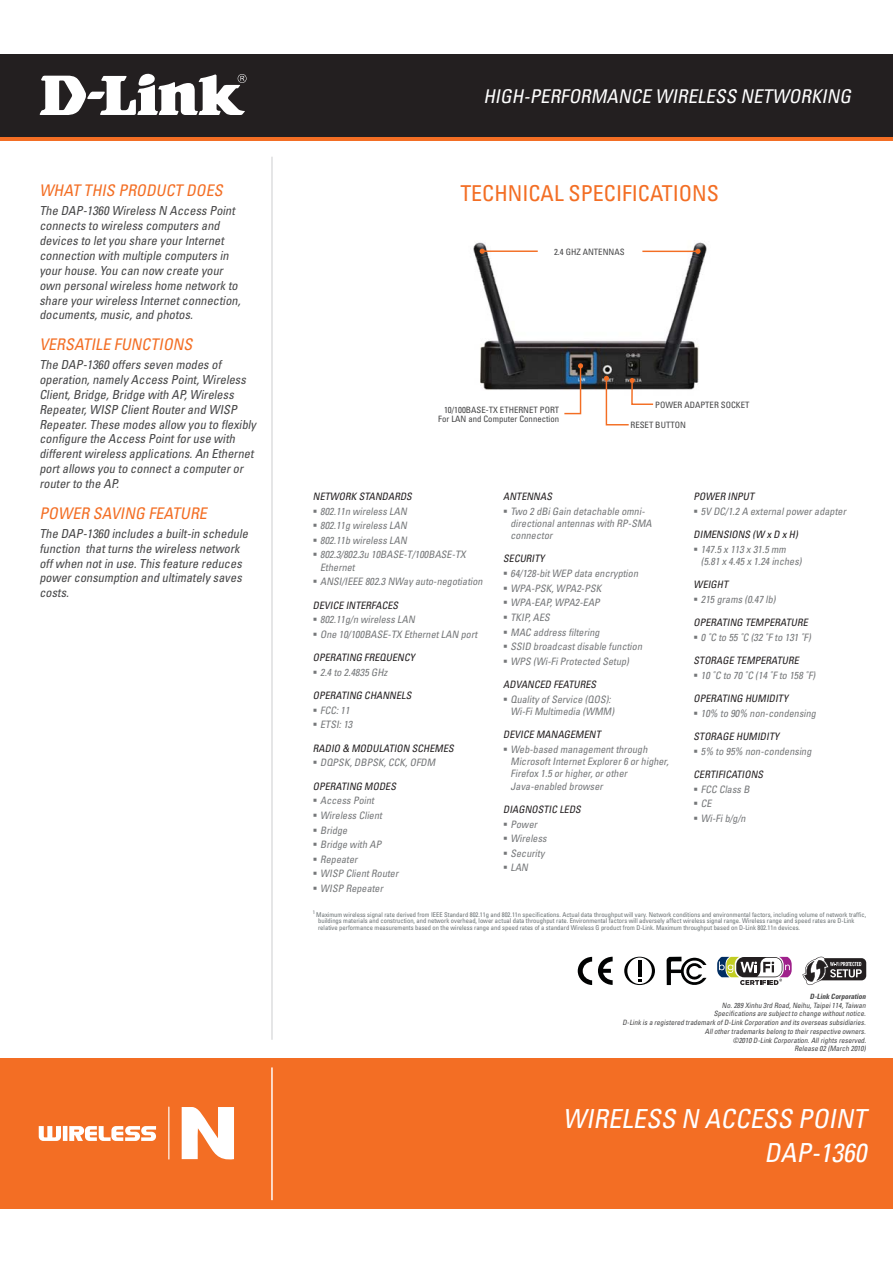
<style>
.page{position:relative;width:893px;height:1263px;background:#fff}
.page>*{position:absolute;margin:0;border:0;box-sizing:border-box;transform-origin:0 0}
.t1{font:italic condensed 26.25px/33.9px "Univers";color:#fff;text-align:right}
.t2{font:condensed 21.9px "Univers";color:#f36e24}
.t3{font:italic condensed 18.9px "Univers";color:#fff}
.t4{font:italic condensed 16.05px "Univers";color:#f36e24}
.t5{font:italic condensed 12.45px/14.9px "Univers";color:#464647}
.t6{font:italic condensed 10.2px/14.5px "Univers";color:#757779}
.t7{font:italic condensed 10.2px "Univers";color:#231f20}
.t8{font:condensed 8.7px/9.6px "Univers";color:#464647;text-align:right}
.t9{font:italic condensed 7.35px/8.7px "Univers";color:#464647;text-align:right}
.t10{font:italic 700 condensed 7.35px "Univers";color:#464647}
.t11{font:condensed 6.6px/6.6px "Univers";color:#6c7375}
</style>
<div class="page">
<div style="left:0;top:1059px;width:893px;height:150px;background:#f36e24"></div>
<div style="left:0;top:54px;width:893px;height:87px;background:#f36e24"></div>
<div style="left:0;top:54px;width:893px;height:83px;background:#231f20"></div>
<svg style="left:40px;top:73px;width:207px;height:42px"></svg>
<hr style="left:271px;top:1067px;width:2px;height:133px;background:#fff">
<svg style="left:39px;top:1107px;width:195px;height:53px"></svg>
<hr style="left:168px;top:1107px;width:1px;height:52px;background:#fff">
<hr style="left:271px;top:157px;width:2px;height:883px;background:#dcddde">
<svg style="left:666px;top:957px;width:40px;height:28px"></svg>
<svg style="left:578px;top:957px;width:14px;height:28px"></svg>
<svg style="left:598px;top:957px;width:15px;height:28px"></svg>
<svg style="left:624px;top:957px;width:31px;height:28px"></svg>
<svg style="left:717px;top:957px;width:75px;height:28px"></svg>
<div style="left:813px;top:958px;width:53px;height:22px;background:#231f20;border-radius:5px"></div>
<svg style="left:802px;top:957px;width:60px;height:28px"></svg>
<img style="left:473px;top:242px;width:234px;height:148px">
<svg style="left:480px;top:249px;width:5px;height:5px"></svg>
<hr style="left:483px;top:250px;width:55px;height:2px;background:#f36e24">
<svg style="left:563px;top:363px;width:20px;height:52px"></svg>
<svg style="left:604px;top:376px;width:50px;height:50px"></svg>
<svg style="left:695px;top:249px;width:5px;height:5px"></svg>
<hr style="left:642px;top:251px;width:55px;height:1px;background:#f36e24">
<h3 class="t4" style="left:39px;top:185px;width:187px">WHAT THIS PRODUCT DOES</h3>
<p class="t5" style="left:39px;top:205px;width:205px">The DAP-1360 Wireless N Access Point connects to wireless computers and devices to let you share your Internet connection with multiple computers in your house. You can now create your own personal wireless home network to share your wireless Internet connection, documents, music, and photos.</p>
<h3 class="t4" style="left:39px;top:338px;width:157px">VERSATILE FUNCTIONS</h3>
<p class="t5" style="left:39px;top:358px;width:218px">The DAP-1360 offers seven modes of operation, namely Access Point, Wireless Client, Bridge, Bridge with AP, Wireless Repeater, WISP Client Router and WISP Repeater. These modes allow you to flexibly configure the Access Point for use with different wireless applications. An Ethernet port allows you to connect a computer or router to the AP.</p>
<h3 class="t4" style="left:39px;top:507px;width:172px">POWER SAVING FEATURE</h3>
<p class="t5" style="left:39px;top:527px;width:212px">The DAP-1360 includes a built-in schedule function that turns the wireless network off when not in use. This feature reduces power consumption and ultimately saves costs.</p>
<h3 class="t3" style="left:483px;top:89px;width:372px">HIGH-PERFORMANCE WIRELESS NETWORKING</h3>
<h2 class="t2" style="left:460px;top:185px;width:260px">TECHNICAL SPECIFICATIONS</h2>
<p class="t8" style="left:554px;top:248px;width:72px">2.4 GHZ ANTENNAS</p>
<p class="t8" style="left:438px;top:405px;width:123px">10/100BASE-TX ETHERNET PORT<br>For LAN and Computer Connection</p>
<p class="t8" style="left:655px;top:401px;width:96px">POWER ADAPTER SOCKET</p>
<p class="t8" style="left:630px;top:421px;width:57px">RESET BUTTON</p>
<p class="t7" style="left:313px;top:493px;width:102px">NETWORK STANDARDS</p>
<p class="t6" style="left:320px;top:505px;width:149px">802.11n wireless LAN<br>802.11g wireless LAN<br>802.11b wireless LAN<br>802.3/802.3u 10BASE-T/100BASE-TX</p>
<p class="t6" style="left:320px;top:561px;width:166px">Ethernet<br>ANSI/IEEE 802.3 NWay auto-negotiation</p>
<p class="t7" style="left:313px;top:601px;width:88px">DEVICE INTERFACES</p>
<p class="t6" style="left:320px;top:613px;width:160px">802.11g/n wireless LAN<br>One 10/100BASE-TX Ethernet LAN port</p>
<p class="t7" style="left:313px;top:654px;width:103px">OPERATING FREQUENCY</p>
<p class="t6" style="left:320px;top:666px;width:71px">2.4 to 2.4835 GHz</p>
<p class="t7" style="left:313px;top:692px;width:102px">OPERATING CHANNELS</p>
<p class="t6" style="left:320px;top:704px;width:35px">FCC: 11<br>ETSI: 13</p>
<p class="t7" style="left:313px;top:744px;width:144px">RADIO &amp; MODULATION SCHEMES</p>
<p class="t6" style="left:320px;top:756px;width:118px">DQPSK, DBPSK, CCK, OFDM</p>
<p class="t7" style="left:313px;top:782px;width:86px">OPERATING MODES</p>
<p class="t6" style="left:320px;top:794px;width:81px">Access Point<br>Wireless Client<br>Bridge<br>Bridge with AP<br>Repeater<br>WISP Client Router<br>WISP Repeater</p>
<p class="t7" style="left:503px;top:493px;width:52px">ANTENNAS</p>
<p class="t6" style="left:510px;top:506px;width:144px;line-height:12.3px">Two 2 dBi Gain detachable omni&shy;directional antennas with RP-SMA connector</p>
<p class="t7" style="left:503px;top:555px;width:43px">SECURITY</p>
<p class="t6" style="left:510px;top:567px;width:135px">64/128-bit WEP data encryption<br>WPA-PSK, WPA2-PSK<br>WPA-EAP, WPA2-EAP<br>TKIP, AES<br>MAC address filtering<br>SSID broadcast disable function<br>WPS (Wi-Fi Protected Setup)</p>
<p class="t7" style="left:503px;top:681px;width:96px">ADVANCED FEATURES</p>
<p class="t6" style="left:510px;top:694px;width:107px;line-height:12.3px">Quality of Service (QOS):<br>Wi-Fi Multimedia (WMM)</p>
<p class="t7" style="left:503px;top:731px;width:101px">DEVICE MANAGEMENT</p>
<p class="t6" style="left:510px;top:744px;width:161px;line-height:12.3px">Web-based management through<br>Microsoft Internet Explorer 6 or higher,<br>Firefox 1.5 or higher, or other<br>Java-enabled browser</p>
<p class="t7" style="left:503px;top:806px;width:81px">DIAGNOSTIC LEDS</p>
<p class="t6" style="left:510px;top:818px;width:39px">Power<br>Wireless<br>Security<br>LAN</p>
<p class="t7" style="left:693px;top:493px;width:64px">POWER INPUT</p>
<p class="t6" style="left:701px;top:505px;width:148px">5V DC/1.2 A external power adapter</p>
<p class="t7" style="left:693px;top:531px;width:107px">DIMENSIONS (W x D x H)</p>
<p class="t6" style="left:701px;top:544px;width:104px;line-height:12.3px">147.5 x 113 x 31.5 mm (5.81 x 4.45 x 1.24 inches)</p>
<p class="t7" style="left:693px;top:581px;width:38px">WEIGHT</p>
<p class="t6" style="left:701px;top:593px;width:78px">215 grams (0.47 lb)</p>
<p class="t7" style="left:693px;top:619px;width:117px">OPERATING TEMPERATURE</p>
<p class="t6" style="left:701px;top:631px;width:113px">0 ˚C to 55 ˚C (32 ˚F to 131 ˚F)</p>
<p class="t7" style="left:693px;top:657px;width:108px">STORAGE TEMPERATURE</p>
<p class="t6" style="left:701px;top:669px;width:118px">10 ˚C to 70 ˚C (14 ˚F to 158 ˚F)</p>
<p class="t7" style="left:693px;top:695px;width:96px">OPERATING HUMIDITY</p>
<p class="t6" style="left:701px;top:707px;width:118px">10% to 90% non-condensing</p>
<p class="t7" style="left:693px;top:733px;width:87px">STORAGE HUMIDITY</p>
<p class="t6" style="left:701px;top:745px;width:114px">5% to 95% non-condensing</p>
<p class="t7" style="left:693px;top:771px;width:73px">CERTIFICATIONS</p>
<p class="t6" style="left:701px;top:783px;width:52px">FCC Class B<br>CE<br>Wi-Fi b/g/n</p>
<p class="t11" style="left:318px;top:912px;width:549px;text-indent:-5px"><sup>1</sup> Maximum wireless signal rate derived from IEEE Standard 802.11g and 802.11n specifications. Actual data throughput will vary. Network conditions and environmental factors, including volume of network traffic, buildings materials and construction, and network overhead, lower actual data throughput rate. Environmental factors will adversely affect wireless signal range. Wireless range and speed rates are D-Link relative performance measurements based on the wireless range and speed rates of a standard Wireless G product from D-Link. Maximum throughput based on D-Link 802.11n devices.</p>
<p class="t10" style="left:810px;top:994px;width:59px">D-Link Corporation</p>
<p class="t9" style="left:622px;top:1001px;width:246px">No. 289 Xinhu 3rd Road, Neihu, Taipei 114, Taiwan<br>Specifications are subject to change without notice.<br>D-Link is a registered trademark of D-Link Corporation and its overseas subsidiaries.<br>All other trademarks belong to their respective owners.<br>©2010 D-Link Corporation. All rights reserved.<br>Release 02 (March 2010)</p>
<h1 class="t1" style="left:563px;top:1104px;width:309px">WIRELESS N ACCESS POINT<br>DAP-1360</h1>
</div>
